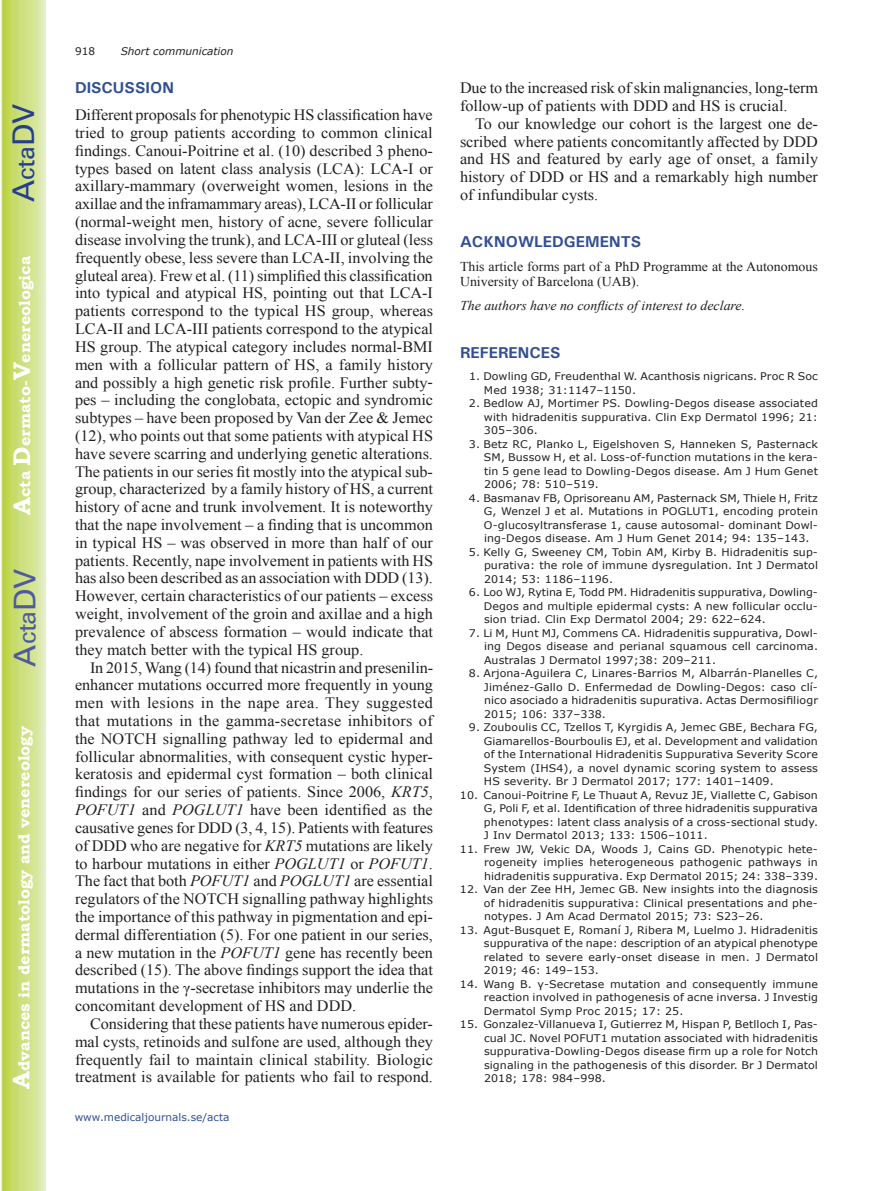
<style>
.page{position:relative;width:893px;height:1191px;background:#fff}
.page>*{position:absolute;margin:0;border:0;box-sizing:border-box;transform-origin:0 0}
.t1{font:30px "Univers";color:#4d5a9e}
.t2{font:30px "Univers";color:#253f8e}
.t3{font:15.75px/17.9px "Times New Roman";color:#231f20;text-align:justify}
.t4{font:700 15.75px "Bookman Old Style";color:#fff}
.t5{font:700 15.75px "Univers";color:#324f95}
.t6{font:13.5px/15px "Times New Roman";color:#231f20}
.t7{font:italic 13.5px "Times New Roman";color:#231f20}
.t8{font:10.5px/13.5px "Verdana";letter-spacing:.01em;color:#231f20;text-align:justify;scale:1.05 1}
.t9{font:10.5px "Verdana";color:#324f95}
.t10{font:italic 10.5px "Verdana";color:#231f20}
.t11{font:10.5px "Verdana";letter-spacing:.01em;color:#231f20}
.s1{font-size:24px}
.s2{font-style:italic}
</style>
<div class="page">
<svg style="left:1px;top:0;width:45px;height:1191px;background:#cfe084"></svg>
<h1 class="t2" style="left:6px;top:202px;width:100px;rotate:-90deg">A<span class="s1">cta</span>DV</h1>
<p class="t4" style="left:15px;top:515px;width:260px;rotate:-90deg"><span class="s1">A</span>cta <span class="s1">D</span>ermato-<span class="s1">V</span>enereologica</p>
<h1 class="t1" style="left:7px;top:666px;width:100px;rotate:-90deg">A<span class="s1">cta</span>DV</h1>
<p class="t4" style="left:15px;top:1088px;width:364px;rotate:-90deg"><span class="s1">A</span>dvances in dermatology and venereology</p>
<p class="t11" style="left:75px;top:44px;width:22px">918</p>
<p class="t10" style="left:121px;top:44px;width:114px">Short communication</p>
<p class="t5" style="left:75px;top:78px;width:100px">DISCUSSION</p>
<p class="t3" style="left:75px;top:106px;width:360px">Different proposals for phenotypic HS classification have tried to group patients according to common clinical findings. Canoui-Poitrine et al. (10) described 3 pheno&shy;types based on latent class analysis (LCA): LCA-I or axillary-mammary (overweight women, lesions in the axillae and the inframammary areas), LCA-II or follicular (normal-weight men, history of acne, severe follicular disease involving the trunk), and LCA-III or gluteal (less frequently obese, less severe than LCA-II, involving the gluteal area). Frew et al. (11) simplified this classification into typical and atypical HS, pointing out that LCA-I patients correspond to the typical HS group, whereas LCA-II and LCA-III patients correspond to the atypical HS group. The atypical category includes normal-BMI men with a follicular pattern of HS, a family history and possibly a high genetic risk profile. Further subty&shy;pes – including the conglobata, ectopic and syndromic subtypes – have been proposed by Van der Zee &amp; Jemec (12), who points out that some patients with atypical HS have severe scarring and underlying genetic alterations.<br>The patients in our series fit mostly into the atypical sub&shy;group, characterized by a family history of HS, a current history of acne and trunk involvement. It is noteworthy that the nape involvement – a finding that is uncommon in typical HS – was observed in more than half of our patients. Recently, nape involvement in patients with HS has also been described as an association with DDD (13).<br>However, certain characteristics of our patients – excess weight, involvement of the groin and axillae and a high prevalence of abscess formation – would indicate that they match better with the typical HS group.</p>
<p class="t3" style="left:75px;top:658px;width:360px;text-indent:15px">In 2015, Wang (14) found that nicastrin and presenilin&shy;enhancer mutations occurred more frequently in young men with lesions in the nape area. They suggested that mutations in the gamma-secretase inhibitors of the NOTCH signalling pathway led to epidermal and follicular abnormalities, with consequent cystic hyper&shy;keratosis and epidermal cyst formation – both clinical findings for our series of patients. Since 2006, <span class="s2">KRT5</span>, <span class="s2">POFUT1</span> and <span class="s2">POGLUT1</span> have been identified as the causative genes for DDD (3, 4, 15). Patients with features of DDD who are negative for <span class="s2">KRT5</span> mutations are likely to harbour mutations in either <span class="s2">POGLUT1</span> or <span class="s2">POFUT1</span>.<br>The fact that both <span class="s2">POFUT1</span> and <span class="s2">POGLUT1</span> are essential regulators of the NOTCH signalling pathway highlights the importance of this pathway in pigmentation and epi&shy;dermal differentiation (5). For one patient in our series, a new mutation in the <span class="s2">POFUT1</span> gene has recently been described (15). The above findings support the idea that mutations in the γ-secretase inhibitors may underlie the concomitant development of HS and DDD.</p>
<p class="t3" style="left:75px;top:1014px;width:360px;text-indent:15px">Considering that these patients have numerous epider&shy;mal cysts, retinoids and sulfone are used, although they frequently fail to maintain clinical stability. Biologic treatment is available for patients who fail to respond.</p>
<p class="t9" style="left:75px;top:1110px;width:156px">www.medicaljournals.se/acta</p>
<p class="t3" style="left:460px;top:79px;width:360px">Due to the increased risk of skin malignancies, long-term follow-up of patients with DDD and HS is crucial.</p>
<p class="t3" style="left:460px;top:114px;width:360px;text-indent:15px">To our knowledge our cohort is the largest one de&shy;scribed where patients concomitantly affected by DDD and HS and featured by early age of onset, a family history of DDD or HS and a remarkably high number of infundibular cysts.</p>
<p class="t5" style="left:460px;top:232px;width:183px">ACKNOWLEDGEMENTS</p>
<p class="t6" style="left:460px;top:259px;width:359px">This article forms part of a PhD Programme at the Autonomous<br>University of Barcelona (UAB).</p>
<p class="t7" style="left:460px;top:296px;width:287px">The authors have no conflicts of interest to declare.</p>
<p class="t5" style="left:460px;top:342px;width:102px">REFERENCES</p>
<p class="t8" style="left:484px;top:370px;width:319px;text-indent:-15px">1. Dowling GD, Freudenthal W. Acanthosis nigricans. Proc R Soc<br>Med 1938; 31:1147–1150.</p>
<p class="t8" style="left:484px;top:397px;width:320px;text-indent:-15px">2. Bedlow AJ, Mortimer PS. Dowling-Degos disease associated with hidradenitis suppurativa. Clin Exp Dermatol 1996; 21:<br>305–306.</p>
<p class="t8" style="left:484px;top:437px;width:320px;text-indent:-15px">3. Betz RC, Planko L, Eigelshoven S, Hanneken S, Pasternack SM, Bussow H, et al. Loss-of-function mutations in the kera&shy;tin 5 gene lead to Dowling-Degos disease. Am J Hum Genet 2006; 78: 510–519.</p>
<p class="t8" style="left:484px;top:491px;width:320px;text-indent:-15px">4. Basmanav FB, Oprisoreanu AM, Pasternack SM, Thiele H, Fritz G, Wenzel J et al. Mutations in POGLUT1, encoding protein O-glucosyltransferase 1, cause autosomal- dominant Dowl&shy;ing-Degos disease. Am J Hum Genet 2014; 94: 135–143.</p>
<p class="t8" style="left:484px;top:545px;width:320px;text-indent:-15px">5. Kelly G, Sweeney CM, Tobin AM, Kirby B. Hidradenitis sup&shy;purativa: the role of immune dysregulation. Int J Dermatol 2014; 53: 1186–1196.</p>
<p class="t8" style="left:484px;top:586px;width:320px;text-indent:-15px">6. Loo WJ, Rytina E, Todd PM. Hidradenitis suppurativa, Dowling-Degos and multiple epidermal cysts: A new follicular occlu&shy;sion triad. Clin Exp Dermatol 2004; 29: 622–624.</p>
<p class="t8" style="left:484px;top:626px;width:320px;text-indent:-15px">7. Li M, Hunt MJ, Commens CA. Hidradenitis suppurativa, Dowl&shy;ing Degos disease and perianal squamous cell carcinoma.<br>Australas J Dermatol 1997;38: 209–211.</p>
<p class="t8" style="left:484px;top:667px;width:320px;text-indent:-15px">8. Arjona-Aguilera C, Linares-Barrios M, Albarrán-Planelles C, Jiménez-Gallo D. Enfermedad de Dowling-Degos: caso clí&shy;nico asociado a hidradenitis supurativa. Actas Dermosifiliogr 2015; 106: 337–338.</p>
<p class="t8" style="left:484px;top:721px;width:320px;text-indent:-15px">9. Zouboulis CC, Tzellos T, Kyrgidis A, Jemec GBE, Bechara FG, Giamarellos-Bourboulis EJ, et al. Development and validation of the International Hidradenitis Suppurativa Severity Score System (IHS4), a novel dynamic scoring system to assess HS severity. Br J Dermatol 2017; 177: 1401–1409.</p>
<p class="t8" style="left:484px;top:788px;width:320px;text-indent:-24px">10. Canoui-Poitrine F, Le Thuaut A, Revuz JE, Viallette C, Gabison G, Poli F, et al. Identification of three hidradenitis suppurativa phenotypes: latent class analysis of a cross-sectional study.<br>J Inv Dermatol 2013; 133: 1506–1011.</p>
<p class="t8" style="left:484px;top:842px;width:320px;text-indent:-24px">11. Frew JW, Vekic DA, Woods J, Cains GD. Phenotypic hete&shy;rogeneity implies heterogeneous pathogenic pathways in hidradenitis suppurativa. Exp Dermatol 2015; 24: 338–339.</p>
<p class="t8" style="left:484px;top:883px;width:320px;text-indent:-24px">12. Van der Zee HH, Jemec GB. New insights into the diagnosis of hidradenitis suppurativa: Clinical presentations and phe&shy;notypes. J Am Acad Dermatol 2015; 73: S23–26.</p>
<p class="t8" style="left:484px;top:923px;width:320px;text-indent:-24px">13. Agut-Busquet E, Romaní J, Ribera M, Luelmo J. Hidradenitis suppurativa of the nape: description of an atypical phenotype related to severe early-onset disease in men. J Dermatol 2019; 46: 149–153.</p>
<p class="t8" style="left:484px;top:977px;width:320px;text-indent:-24px">14. Wang B. γ-Secretase mutation and consequently immune reaction involved in pathogenesis of acne inversa. J Investig Dermatol Symp Proc 2015; 17: 25.</p>
<p class="t8" style="left:484px;top:1018px;width:320px;text-indent:-24px">15. Gonzalez-Villanueva I, Gutierrez M, Hispan P, Betlloch I, Pas&shy;cual JC. Novel POFUT1 mutation associated with hidradenitis suppurativa-Dowling-Degos disease firm up a role for Notch signaling in the pathogenesis of this disorder. Br J Dermatol 2018; 178: 984–998.</p>
</div>
